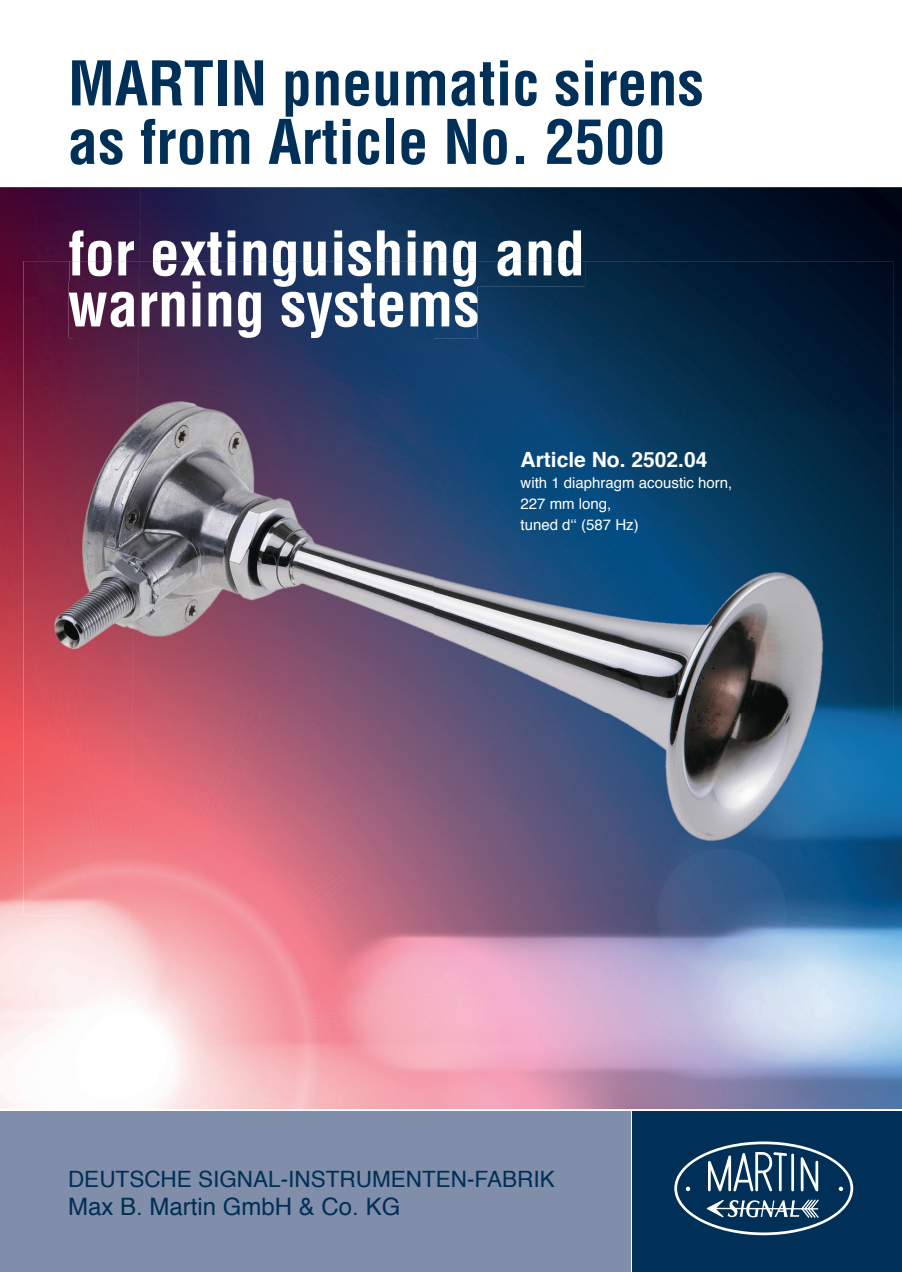
<style>
.page{position:relative;width:902px;height:1272px;background:#fff}
.page>*{position:absolute;margin:0;border:0;box-sizing:border-box;transform-origin:0 0}
.t1{font:700 condensed 60px/58.5px "Helvetica";color:#002f57}
.t2{font:700 condensed 60px "Helvetica";color:#fff}
.t3{font:24px "Helvetica";color:#002f57}
.t4{font:22.5px "Helvetica";color:#002f57}
.t5{font:700 21px "Helvetica";color:#fff}
.t6{font:15px/21px "Helvetica";color:#fff}
</style>
<div class="page">
<div style="left:0;top:1111px;width:630px;height:160px;background:#818ea9"></div>
<div style="left:632px;top:1111px;width:269px;height:160px;background:#002f57"></div>
<img style="left:0;top:187px;width:901px;height:921px">
<svg style="left:674px;top:1141px;width:179px;height:94px"></svg>
<img style="left:433px;top:261px;width:460px;height:654px">
<img style="left:23px;top:261px;width:50px;height:654px">
<img style="left:73px;top:338px;width:360px;height:577px">
<img style="left:69px;top:261px;width:516px;height:26px">
<img style="left:69px;top:287px;width:408px;height:51px">
<img style="left:69px;top:281px;width:408px;height:6px">
<h1 class="t1" style="left:68px;top:54px;width:637px">MARTIN pneumatic sirens as from Article No. 2500</h1>
<h1 class="t2" style="left:68px;top:216px;width:518px">for extinguishing and</h1>
<h3 class="t5" style="left:520px;top:442px;width:188px">Article No. 2502.04</h3>
<p class="t6" style="left:520px;top:472px;width:213px">with 1 diaphragm acoustic horn,<br>227 mm long,<br>tuned d‘‘ (587 Hz)</p>
<h3 class="t4" style="left:68px;top:1161px;width:488px">DEUTSCHE SIGNAL-INSTRUMENTEN-FABRIK</h3>
<h2 class="t3" style="left:68px;top:1188px;width:334px">Max B. Martin GmbH &amp; Co. KG</h2>
</div>
